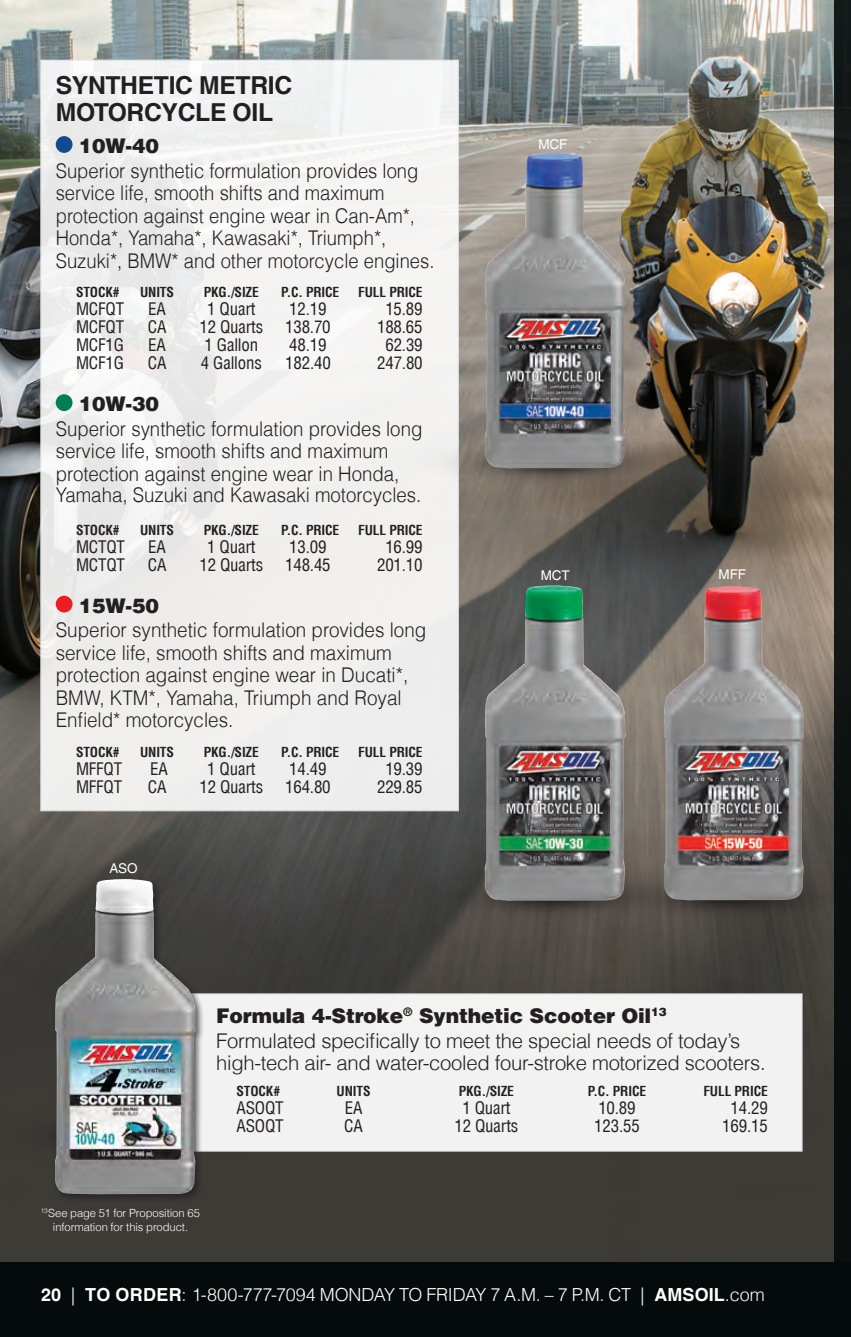
<style>
.page{position:relative;width:851px;height:1337px;background:#fff}
.page>*{position:absolute;margin:0;border:0;box-sizing:border-box;transform-origin:0 0}
.t1{font:700 24.75px/27px "Helvetica LT";letter-spacing:-.015em;color:#231f20}
.MainBodyCopy{font:300 20.25px/22.5px "Helvetica LT";color:#231f20;scale:.91 1}
.MainBodyCopy-2{font:300 20.25px/22.5px "Helvetica LT";color:#231f20;scale:.93 1}
.MainBodyCopy-3{font:300 20.25px/22.1px "Helvetica LT";color:#231f20;scale:.92 1}
.MainBodyCopy-4{font:300 20.25px/22.5px "Helvetica LT";color:#231f20}
.ProductName-Black{font:900 20.25px "Helvetica LT";letter-spacing:-.01em;color:#231f20}
.t2{font:300 18px "Helvetica LT";letter-spacing:-.01em;color:#fff}
.Info{font:condensed 16.88px "Helvetica LT";letter-spacing:-.01em;color:#231f20}
.InfoHead{font:700 condensed 13.5px "Helvetica LT";letter-spacing:-.01em;color:#231f20}
.ProductCode{font:13.5px "Helvetica LT";letter-spacing:-.01em;color:#fff}
.BodyCopyEnd{font:300 11.25px/13.5px "Helvetica LT";letter-spacing:-.005em;color:#fff;text-align:center}
.s1{font-weight:700}
</style>
<div class="page">
<img style="left:0;top:0;width:833px;height:1261px">
<div style="left:833px;top:0;width:17px;height:1336px;background:#121614"></div>
<div style="left:40px;top:60px;width:418px;height:751px;background:#f0f0ef;border:1px solid #e6e7e9"></div>
<div style="left:56px;top:136px;width:17px;height:17px;background:#134b90;border-radius:50%"></div>
<div style="left:56px;top:394px;width:17px;height:17px;background:#017e52;border-radius:50%"></div>
<div style="left:56px;top:595px;width:17px;height:17px;background:#eb1d23;border-radius:50%"></div>
<div style="left:0;top:1261px;width:850px;height:75px;background:#050a0a"></div>
<hr style="left:850px;top:1261px;width:1px;height:75px;background:#050a0a">
<img style="left:688px;top:855px;width:146px;height:87px">
<img style="left:664px;top:586px;width:139px;height:314px">
<img style="left:415px;top:855px;width:273px;height:87px">
<img style="left:484px;top:585px;width:141px;height:316px">
<img style="left:452px;top:420px;width:237px;height:87px">
<img style="left:485px;top:153px;width:141px;height:316px">
<div style="left:0;top:1091px;width:266px;height:92px;background:#3d3b36"></div>
<div style="left:122px;top:993px;width:680px;height:158px;background:#f2f2f2;border:1px solid #e6e7e9"></div>
<div style="left:52px;top:876px;width:153px;height:327px;background:#231f20;opacity:.75"></div>
<img style="left:55px;top:879px;width:141px;height:315px">
<p class="t1" style="left:56px;top:72px;width:238px">SYNTHETIC METRIC<br>MOTORCYCLE OIL</p>
<p class="ProductName-Black" style="left:79px;top:132px;width:82px">10W-40</p>
<p class="MainBodyCopy" style="left:56px;top:159px;width:418px">Superior synthetic formulation provides long service life, smooth shifts and maximum protection against engine wear in Can-Am*, Honda*, Yamaha*, Kawasaki*, Triumph*, Suzuki*, BMW* and other motorcycle engines.</p>
<p class="InfoHead" style="left:76px;top:284px;width:45px">STOCK#</p>
<p class="InfoHead" style="left:140px;top:284px;width:35px">UNITS</p>
<p class="InfoHead" style="left:204px;top:284px;width:57px">PKG./SIZE</p>
<p class="InfoHead" style="left:281px;top:284px;width:60px">P.C. PRICE</p>
<p class="InfoHead" style="left:358px;top:284px;width:66px">FULL PRICE</p>
<p class="Info" style="left:76px;top:299px;width:50px">MCFQT</p>
<p class="Info" style="left:148px;top:299px;width:19px">EA</p>
<p class="Info" style="left:207px;top:299px;width:50px">1 Quart</p>
<p class="Info" style="left:289px;top:299px;width:39px">12.19</p>
<p class="Info" style="left:385px;top:299px;width:39px">15.89</p>
<p class="Info" style="left:76px;top:317px;width:50px">MCFQT</p>
<p class="Info" style="left:148px;top:317px;width:20px">CA</p>
<p class="Info" style="left:199px;top:317px;width:65px">12 Quarts</p>
<p class="Info" style="left:285px;top:317px;width:47px">138.70</p>
<p class="Info" style="left:377px;top:317px;width:47px">188.65</p>
<p class="Info" style="left:76px;top:335px;width:50px">MCF1G</p>
<p class="Info" style="left:148px;top:335px;width:19px">EA</p>
<p class="Info" style="left:204px;top:335px;width:55px">1 Gallon</p>
<p class="Info" style="left:289px;top:335px;width:39px">48.19</p>
<p class="Info" style="left:385px;top:335px;width:39px">62.39</p>
<p class="Info" style="left:76px;top:353px;width:50px">MCF1G</p>
<p class="Info" style="left:148px;top:353px;width:20px">CA</p>
<p class="Info" style="left:201px;top:353px;width:62px">4 Gallons</p>
<p class="Info" style="left:285px;top:353px;width:47px">182.40</p>
<p class="Info" style="left:377px;top:353px;width:47px">247.80</p>
<p class="ProductName-Black" style="left:79px;top:390px;width:82px">10W-30</p>
<p class="MainBodyCopy-3" style="left:56px;top:417px;width:400px">Superior synthetic formulation provides long service life, smooth shifts and maximum protection against engine wear in Honda, Yamaha, Suzuki and Kawasaki motorcycles.</p>
<p class="InfoHead" style="left:76px;top:521px;width:45px">STOCK#</p>
<p class="InfoHead" style="left:140px;top:521px;width:35px">UNITS</p>
<p class="InfoHead" style="left:204px;top:521px;width:57px">PKG./SIZE</p>
<p class="InfoHead" style="left:281px;top:521px;width:60px">P.C. PRICE</p>
<p class="InfoHead" style="left:358px;top:521px;width:66px">FULL PRICE</p>
<p class="Info" style="left:76px;top:536px;width:51px">MCTQT</p>
<p class="Info" style="left:148px;top:536px;width:19px">EA</p>
<p class="Info" style="left:207px;top:536px;width:50px">1 Quart</p>
<p class="Info" style="left:289px;top:536px;width:39px">13.09</p>
<p class="Info" style="left:385px;top:536px;width:39px">16.99</p>
<p class="Info" style="left:76px;top:554px;width:51px">MCTQT</p>
<p class="Info" style="left:148px;top:554px;width:20px">CA</p>
<p class="Info" style="left:199px;top:554px;width:65px">12 Quarts</p>
<p class="Info" style="left:285px;top:554px;width:47px">148.45</p>
<p class="Info" style="left:377px;top:554px;width:47px">201.10</p>
<p class="ProductName-Black" style="left:79px;top:592px;width:82px">15W-50</p>
<p class="MainBodyCopy-2" style="left:56px;top:618px;width:400px">Superior synthetic formulation provides long service life, smooth shifts and maximum protection against engine wear in Ducati*, BMW, KTM*, Yamaha, Triumph and Royal Enfield* motorcycles.</p>
<p class="InfoHead" style="left:76px;top:743px;width:45px">STOCK#</p>
<p class="InfoHead" style="left:140px;top:743px;width:35px">UNITS</p>
<p class="InfoHead" style="left:204px;top:743px;width:57px">PKG./SIZE</p>
<p class="InfoHead" style="left:281px;top:743px;width:60px">P.C. PRICE</p>
<p class="InfoHead" style="left:358px;top:743px;width:66px">FULL PRICE</p>
<p class="Info" style="left:76px;top:758px;width:48px">MFFQT</p>
<p class="Info" style="left:150px;top:758px;width:19px">EA</p>
<p class="Info" style="left:207px;top:758px;width:50px">1 Quart</p>
<p class="Info" style="left:289px;top:758px;width:39px">14.49</p>
<p class="Info" style="left:385px;top:758px;width:39px">19.39</p>
<p class="Info" style="left:76px;top:776px;width:48px">MFFQT</p>
<p class="Info" style="left:148px;top:776px;width:20px">CA</p>
<p class="Info" style="left:199px;top:776px;width:65px">12 Quarts</p>
<p class="Info" style="left:285px;top:776px;width:47px">164.80</p>
<p class="Info" style="left:377px;top:776px;width:47px">229.85</p>
<p class="ProductCode" style="left:109px;top:860px;width:30px">ASO</p>
<p class="ProductCode" style="left:538px;top:136px;width:30px">MCF</p>
<p class="ProductCode" style="left:540px;top:567px;width:30px">MCT</p>
<p class="ProductCode" style="left:718px;top:567px;width:29px">MFF</p>
<p class="ProductName-Black" style="left:216px;top:1002px;width:452px">Formula 4-Stroke<sup>®</sup> Synthetic Scooter Oil<sup>13</sup></p>
<p class="MainBodyCopy-4" style="left:216px;top:1029px;width:551px">Formulated specifically to meet the special needs of today’s high-tech air- and water-cooled four-stroke motorized scooters.</p>
<p class="InfoHead" style="left:236px;top:1083px;width:45px">STOCK#</p>
<p class="InfoHead" style="left:336px;top:1083px;width:35px">UNITS</p>
<p class="InfoHead" style="left:459px;top:1083px;width:57px">PKG./SIZE</p>
<p class="InfoHead" style="left:588px;top:1083px;width:60px">P.C. PRICE</p>
<p class="InfoHead" style="left:703px;top:1083px;width:66px">FULL PRICE</p>
<p class="Info" style="left:236px;top:1097px;width:49px">ASOQT</p>
<p class="Info" style="left:345px;top:1097px;width:19px">EA</p>
<p class="Info" style="left:462px;top:1097px;width:50px">1 Quart</p>
<p class="Info" style="left:598px;top:1097px;width:39px">10.89</p>
<p class="Info" style="left:730px;top:1097px;width:39px">14.29</p>
<p class="Info" style="left:236px;top:1115px;width:49px">ASOQT</p>
<p class="Info" style="left:344px;top:1115px;width:20px">CA</p>
<p class="Info" style="left:454px;top:1115px;width:65px">12 Quarts</p>
<p class="Info" style="left:594px;top:1115px;width:47px">123.55</p>
<p class="Info" style="left:722px;top:1115px;width:47px">169.15</p>
<p class="BodyCopyEnd" style="left:41px;top:1206px;width:161px"><sup>13</sup>See page 51 for Proposition 65 information for this product.</p>
<p class="t2" style="left:41px;top:1283px;width:725px"><span class="s1">20</span> | <span class="s1">TO ORDER</span>: 1-800-777-7094 MONDAY TO FRIDAY 7 A.M. – 7 P.M. CT | <span class="s1">AMSOIL</span>.com</p>
</div>
